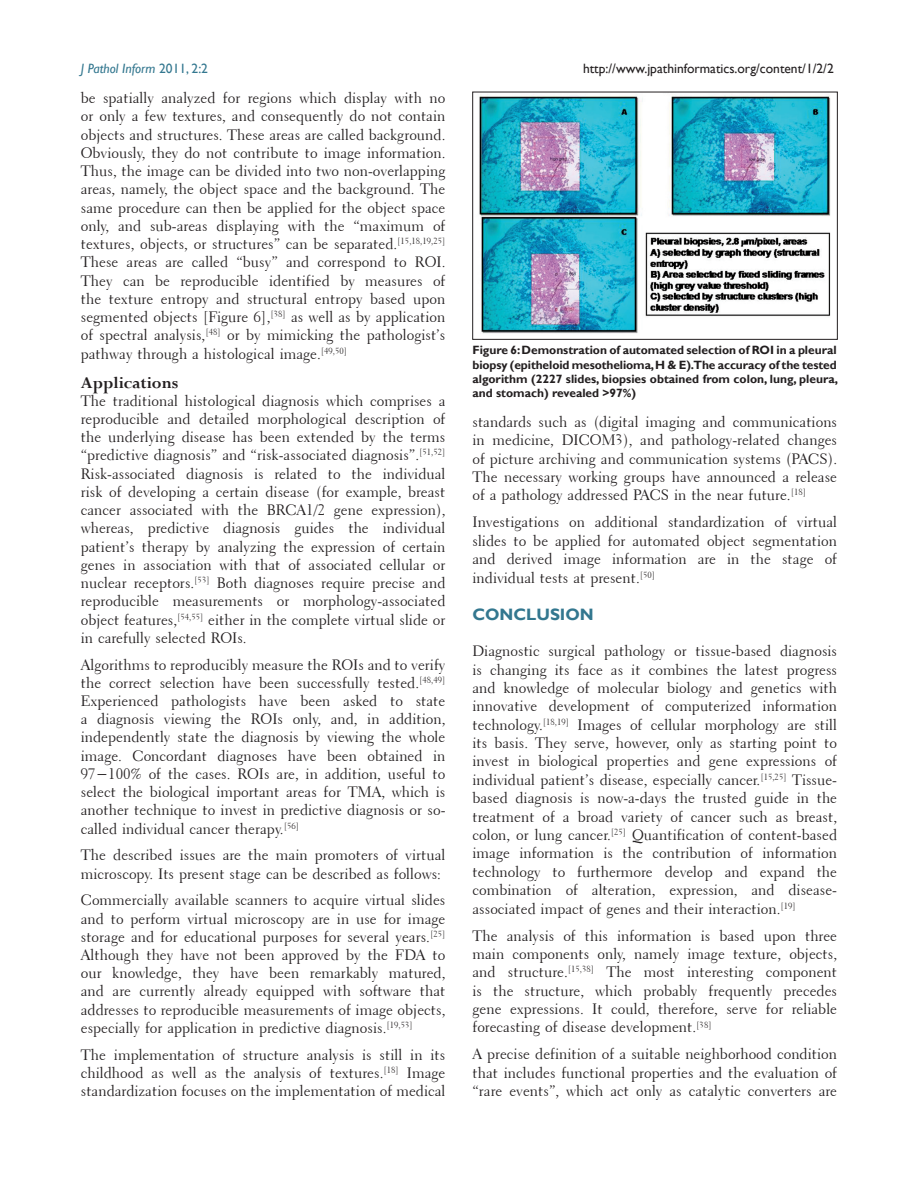
<style>
.page{position:relative;width:918px;height:1188px;background:#fff}
.page>*{position:absolute;margin:0;border:0;box-sizing:border-box;transform-origin:0 0}
.t1{font:700 18px "Perpetua";color:#231f20}
.t2{font:700 16.5px "Gill Sans";color:#33778f}
.TX{font:15px/18.3px "Transitional 521 BT Roman A";color:#231f20;text-align:justify}
.t3{font:13.5px "Gill Sans";color:#231f20}
.t4{font:italic 13.5px "Gill Sans";color:#33778f}
.FGC{font:700 12px/14.4px "Gill Sans";color:#231f20;text-align:justify}
.s1{font-style:normal}
</style>
<div class="page">
<img style="left:479px;top:94px;width:352px;height:240px">
<div style="left:472px;top:92px;width:366px;height:248px;border:1px solid #231f20"></div>
<p class="t4" style="left:81px;top:61px;width:129px">J Pathol Inform <span class="s1">2011, 2:2</span></p>
<p class="t3" style="left:583px;top:61px;width:252px">http://www.jpathinformatics.org/content/1/2/2</p>
<p class="TX" style="left:81px;top:89px;width:366px">be spatially analyzed for regions which display with no or only a few textures, and consequently do not contain objects and structures. These areas are called background.<br>Obviously, they do not contribute to image information.<br>Thus, the image can be divided into two non-overlapping areas, namely, the object space and the background. The same procedure can then be applied for the object space only, and sub-areas displaying with the “maximum of textures, objects, or structures” can be separated.<sup>[15,18,19,25] </sup>These areas are called “busy” and correspond to ROI.<br>They can be reproducible identified by measures of the texture entropy and structural entropy based upon segmented objects [Figure 6],<sup>[38]</sup> as well as by application of spectral analysis,<sup>[48]</sup> or by mimicking the pathologist’s pathway through a histological image.<sup>[49,50]</sup></p>
<h2 class="t1" style="left:81px;top:371px;width:99px">Applications</h2>
<p class="TX" style="left:81px;top:392px;width:366px">The traditional histological diagnosis which comprises a reproducible and detailed morphological description of the underlying disease has been extended by the terms “predictive diagnosis” and “risk-associated diagnosis”.<sup>[51,52] </sup>Risk-associated diagnosis is related to the individual risk of developing a certain disease (for example, breast cancer associated with the BRCA1/2 gene expression), whereas, predictive diagnosis guides the individual patient’s therapy by analyzing the expression of certain genes in association with that of associated cellular or nuclear receptors.<sup>[53]</sup> Both diagnoses require precise and reproducible measurements or morphology-associated object features,<sup>[54,55]</sup> either in the complete virtual slide or in carefully selected ROIs.</p>
<p class="TX" style="left:81px;top:655px;width:366px">Algorithms to reproducibly measure the ROIs and to verify the correct selection have been successfully tested.<sup>[48,49] </sup>Experienced pathologists have been asked to state a diagnosis viewing the ROIs only, and, in addition, independently state the diagnosis by viewing the whole image. Concordant diagnoses have been obtained in 97−100% of the cases. ROIs are, in addition, useful to select the biological important areas for TMA, which is another technique to invest in predictive diagnosis or so&shy;called individual cancer therapy.<sup>[56]</sup></p>
<p class="TX" style="left:81px;top:846px;width:366px">The described issues are the main promoters of virtual microscopy. Its present stage can be described as follows:</p>
<p class="TX" style="left:81px;top:891px;width:366px">Commercially available scanners to acquire virtual slides and to perform virtual microscopy are in use for image storage and for educational purposes for several years.<sup>[25] </sup>Although they have not been approved by the FDA to our knowledge, they have been remarkably matured, and are currently already equipped with software that addresses to reproducible measurements of image objects, especially for application in predictive diagnosis.<sup>[19,53]</sup></p>
<p class="TX" style="left:81px;top:1045px;width:366px">The implementation of structure analysis is still in its childhood as well as the analysis of textures.<sup>[18]</sup> Image standardization focuses on the implementation of medical</p>
<p class="FGC" style="left:472px;top:343px;width:367px">Figure 6: Demonstration of automated selection of ROI in a pleural biopsy (epitheloid mesothelioma, H &amp; E).The accuracy of the tested algorithm (2227 slides, biopsies obtained from colon, lung, pleura, and stomach) revealed &gt;97%)</p>
<p class="TX" style="left:472px;top:413px;width:366px">standards such as (digital imaging and communications in medicine, DICOM3), and pathology-related changes of picture archiving and communication systems (PACS).<br>The necessary working groups have announced a release of a pathology addressed PACS in the near future.<sup>[18]</sup></p>
<p class="TX" style="left:472px;top:513px;width:366px">Investigations on additional standardization of virtual slides to be applied for automated object segmentation and derived image information are in the stage of individual tests at present.<sup>[50]</sup></p>
<h1 class="t2" style="left:472px;top:604px;width:123px">CONCLUSION</h1>
<p class="TX" style="left:472px;top:642px;width:366px">Diagnostic surgical pathology or tissue-based diagnosis is changing its face as it combines the latest progress and knowledge of molecular biology and genetics with innovative development of computerized information technology.<sup>[18,19]</sup> Images of cellular morphology are still its basis. They serve, however, only as starting point to invest in biological properties and gene expressions of individual patient’s disease, especially cancer.<sup>[15,25]</sup> Tissue&shy;based diagnosis is now-a-days the trusted guide in the treatment of a broad variety of cancer such as breast, colon, or lung cancer.<sup>[25]</sup> Quantification of content-based image information is the contribution of information technology to furthermore develop and expand the combination of alteration, expression, and disease&shy;associated impact of genes and their interaction.<sup>[19]</sup></p>
<p class="TX" style="left:472px;top:926px;width:366px">The analysis of this information is based upon three main components only, namely image texture, objects, and structure.<sup>[15,38]</sup> The most interesting component is the structure, which probably frequently precedes gene expressions. It could, therefore, serve for reliable forecasting of disease development.<sup>[38]</sup></p>
<p class="TX" style="left:472px;top:1045px;width:366px">A precise definition of a suitable neighborhood condition that includes functional properties and the evaluation of “rare events”, which act only as catalytic converters are</p>
</div>
